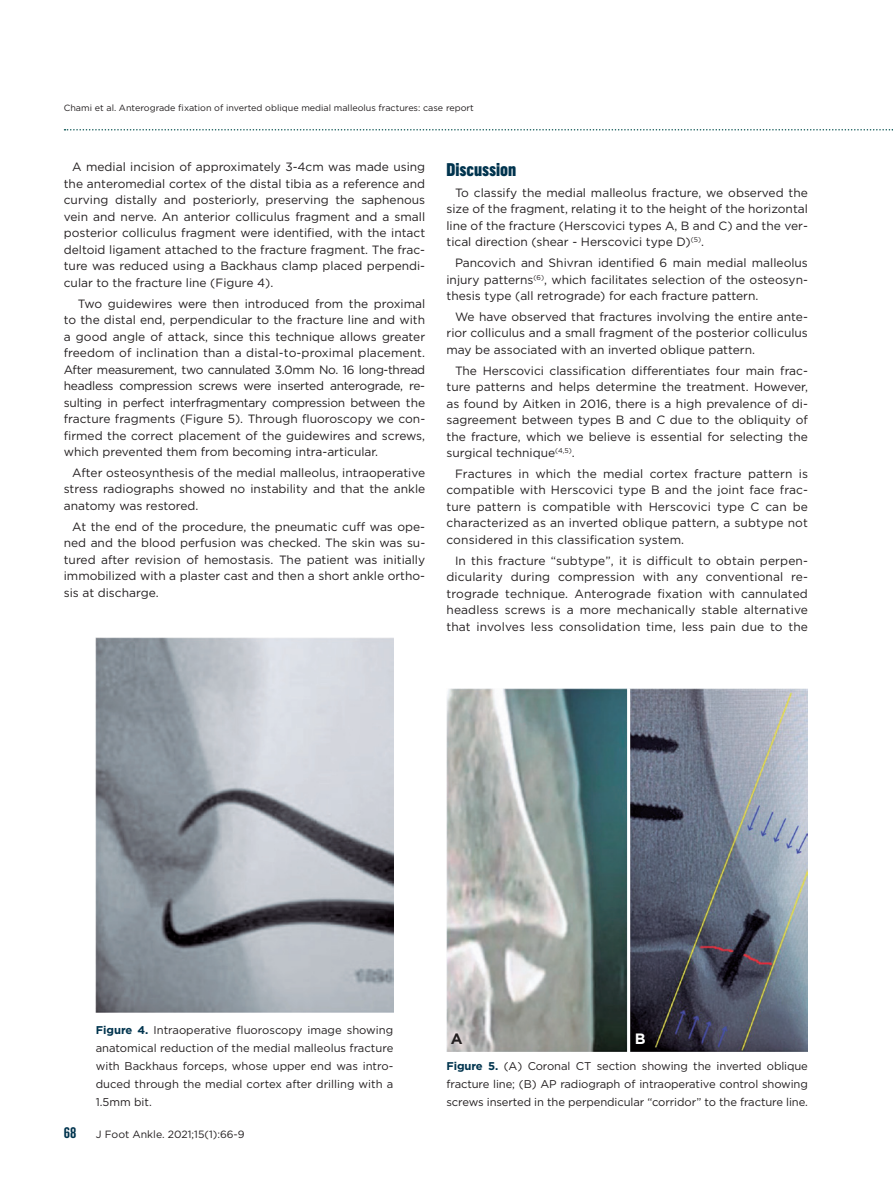
<style>
.page{position:relative;width:893px;height:1191px;background:#fff}
.page>*{position:absolute;margin:0;border:0;box-sizing:border-box;transform-origin:0 0}
.t1{font:900 18px "Flama Cond";color:#01344e}
.t2{font:600 15px "Flama Cond";color:#01344e}
.t3{font:700 15px "Gotham";color:#231f20}
.t4{font:700 15px "Gotham";color:#fff}
.t5{font:12px/16.5px "Gotham";color:#231f20;text-align:justify}
.t6{font:11.25px/18px "Gotham";letter-spacing:-.01em;color:#231f20;text-align:justify}
.t7{font:10.5px "Gotham";color:#231f20}
.t8{font:9px "Gotham";color:#231f20}
.s1{font-weight:700;color:#01344e}
</style>
<div class="page">
<svg style="left:65px;top:129px;width:828px;height:1px"></svg>
<img style="left:96px;top:638px;width:297px;height:375px">
<img style="left:446px;top:688px;width:362px;height:363px">
<hr style="left:627px;top:688px;width:3px;height:364px;background:#fff">
<p class="t8" style="left:64px;top:102px;width:412px">Chami et al. Anterograde fixation of inverted oblique medial malleolus fractures: case report</p>
<p class="t5" style="left:64px;top:158px;width:363px;text-indent:9px">A medial incision of approximately 3-4cm was made using the anteromedial cortex of the distal tibia as a reference and curving distally and posteriorly, preserving the saphenous vein and nerve. An anterior colliculus fragment and a small posterior colliculus fragment were identified, with the intact deltoid ligament attached to the fracture fragment. The frac&shy;ture was reduced using a Backhaus clamp placed perpendi&shy;cular to the fracture line (Figure 4).</p>
<p class="t5" style="left:64px;top:295px;width:363px;text-indent:14px">Two guidewires were then introduced from the proximal to the distal end, perpendicular to the fracture line and with a good angle of attack, since this technique allows greater freedom of inclination than a distal-to-proximal placement.<br>After measurement, two cannulated 3.0mm No. 16 long-thread headless compression screws were inserted anterograde, re&shy;sulting in perfect interfragmentary compression between the fracture fragments (Figure 5). Through fluoroscopy we con&shy;firmed the correct placement of the guidewires and screws, which prevented them from becoming intra-articular.</p>
<p class="t5" style="left:64px;top:464px;width:363px;text-indent:9px">After osteosynthesis of the medial malleolus, intraoperative stress radiographs showed no instability and that the ankle anatomy was restored.</p>
<p class="t5" style="left:64px;top:518px;width:363px;text-indent:9px">At the end of the procedure, the pneumatic cuff was ope&shy;ned and the blood perfusion was checked. The skin was su&shy;tured after revision of hemostasis. The patient was initially immobilized with a plaster cast and then a short ankle ortho&shy;sis at discharge.</p>
<h1 class="t1" style="left:446px;top:156px;width:71px">Discussion</h1>
<p class="t5" style="left:446px;top:184px;width:363px;text-indent:9px">To classify the medial malleolus fracture, we observed the size of the fragment, relating it to the height of the horizontal line of the fracture (Herscovici types A, B and C) and the ver&shy;tical direction (shear - Herscovici type D)<sup>(5)</sup>.</p>
<p class="t5" style="left:446px;top:254px;width:363px;text-indent:9px">Pancovich and Shivran identified 6 main medial malleolus injury patterns<sup>(6)</sup>, which facilitates selection of the osteosyn&shy;thesis type (all retrograde) for each fracture pattern.</p>
<p class="t5" style="left:446px;top:308px;width:363px;text-indent:9px">We have observed that fractures involving the entire ante&shy;rior colliculus and a small fragment of the posterior colliculus may be associated with an inverted oblique pattern.</p>
<p class="t5" style="left:446px;top:362px;width:363px;text-indent:9px">The Herscovici classification differentiates four main frac&shy;ture patterns and helps determine the treatment. However, as found by Aitken in 2016, there is a high prevalence of di&shy;sagreement between types B and C due to the obliquity of the fracture, which we believe is essential for selecting the surgical technique<sup>(4,5)</sup>.</p>
<p class="t5" style="left:446px;top:465px;width:363px;text-indent:9px">Fractures in which the medial cortex fracture pattern is compatible with Herscovici type B and the joint face frac&shy;ture pattern is compatible with Herscovici type C can be characterized as an inverted oblique pattern, a subtype not considered in this classification system.</p>
<p class="t5" style="left:446px;top:552px;width:363px;text-indent:9px">In this fracture “subtype”, it is difficult to obtain perpen&shy;dicularity during compression with any conventional re&shy;trograde technique. Anterograde fixation with cannulated headless screws is a more mechanically stable alternative that involves less consolidation time, less pain due to the</p>
<p class="t6" style="left:96px;top:1020px;width:299px"><span class="s1">Figure 4.</span> Intraoperative fluoroscopy image showing anatomical reduction of the medial malleolus fracture with Backhaus forceps, whose upper end was intro&shy;duced through the medial cortex after drilling with a 1.5mm bit.</p>
<p class="t2" style="left:64px;top:1121px;width:14px">68</p>
<p class="t7" style="left:96px;top:1127px;width:150px">J Foot Ankle. 2021;15(1):66-9</p>
<p class="t3" style="left:451px;top:1028px;width:13px">A</p>
<p class="t4" style="left:635px;top:1028px;width:12px">B</p>
<p class="t6" style="left:446px;top:1056px;width:363px"><span class="s1">Figure 5.</span> (A) Coronal CT section showing the inverted oblique fracture line; (B) AP radiograph of intraoperative control showing screws inserted in the perpendicular “corridor” to the fracture line.</p>
</div>
